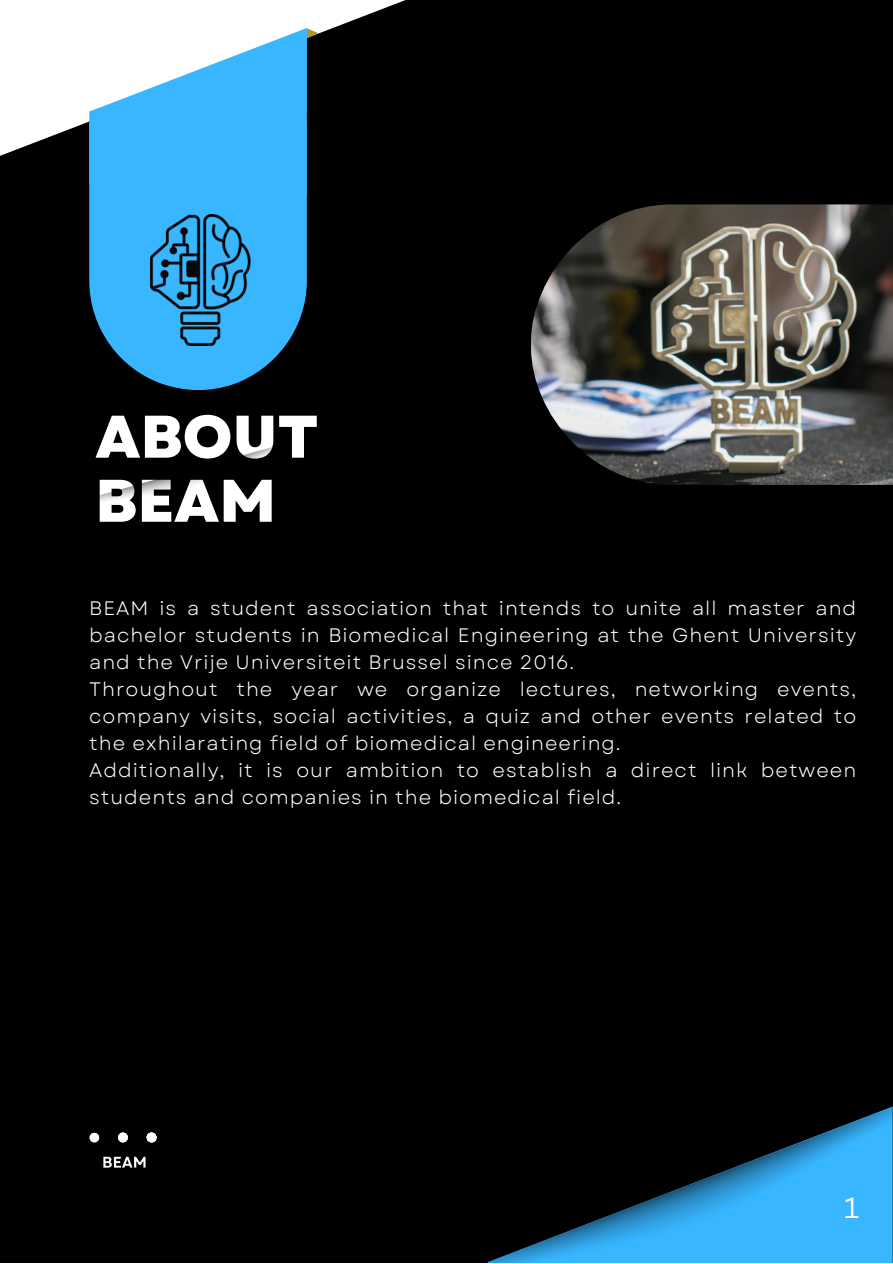
<style>
.page{position:relative;width:893px;height:1264px;background:#fff}
.page>*{position:absolute;margin:0;border:0;box-sizing:border-box;transform-origin:0 0}
.t1{font:800 60px "Garet";color:#fff}
.t2{font:28.5px "Canva Sans";color:#fff}
.t3{font:19.5px/27px "Garet";letter-spacing:.05em;color:#fff;text-align:justify}
</style>
<div class="page">
<div style="left:0;top:0;width:892px;height:1262px;background:#000"></div>
<svg style="left:0;top:0;width:405px;height:156px;fill:#fff"></svg>
<svg style="left:89px;top:195px;width:218px;height:195px;fill:#38b6ff"></svg>
<svg style="left:89px;top:28px;width:229px;height:167px;background:#65bff2"></svg>
<img style="left:488px;top:1106px;width:404px;height:156px">
<svg style="left:90px;top:1132px;width:9px;height:10px"></svg>
<svg style="left:118px;top:1132px;width:10px;height:10px"></svg>
<svg style="left:147px;top:1132px;width:9px;height:10px"></svg>
<img style="left:531px;top:204px;width:361px;height:281px">
<img style="left:103px;top:1156px;width:43px;height:12px">
<img style="left:150px;top:214px;width:105px;height:131px">
<p class="t1" style="left:95px;top:393px;width:225px">ABOUT</p>
<p class="t1" style="left:95px;top:457px;width:182px">BEAM</p>
<p class="t3" style="left:89px;top:595px;width:768px">BEAM is a student association that intends to unite all master and bachelor students in Biomedical Engineering at the Ghent University and the Vrije Universiteit Brussel since 2016.</p>
<p class="t3" style="left:89px;top:675px;width:768px">Throughout the year we organize lectures, networking events, company visits, social activities, a quiz and other events related to the exhilarating field of biomedical engineering.</p>
<p class="t3" style="left:89px;top:756px;width:768px">Additionally, it is our ambition to establish a direct link between students and companies in the biomedical field.</p>
<p class="t2" style="left:844px;top:1187px;width:17px">1</p>
</div>
